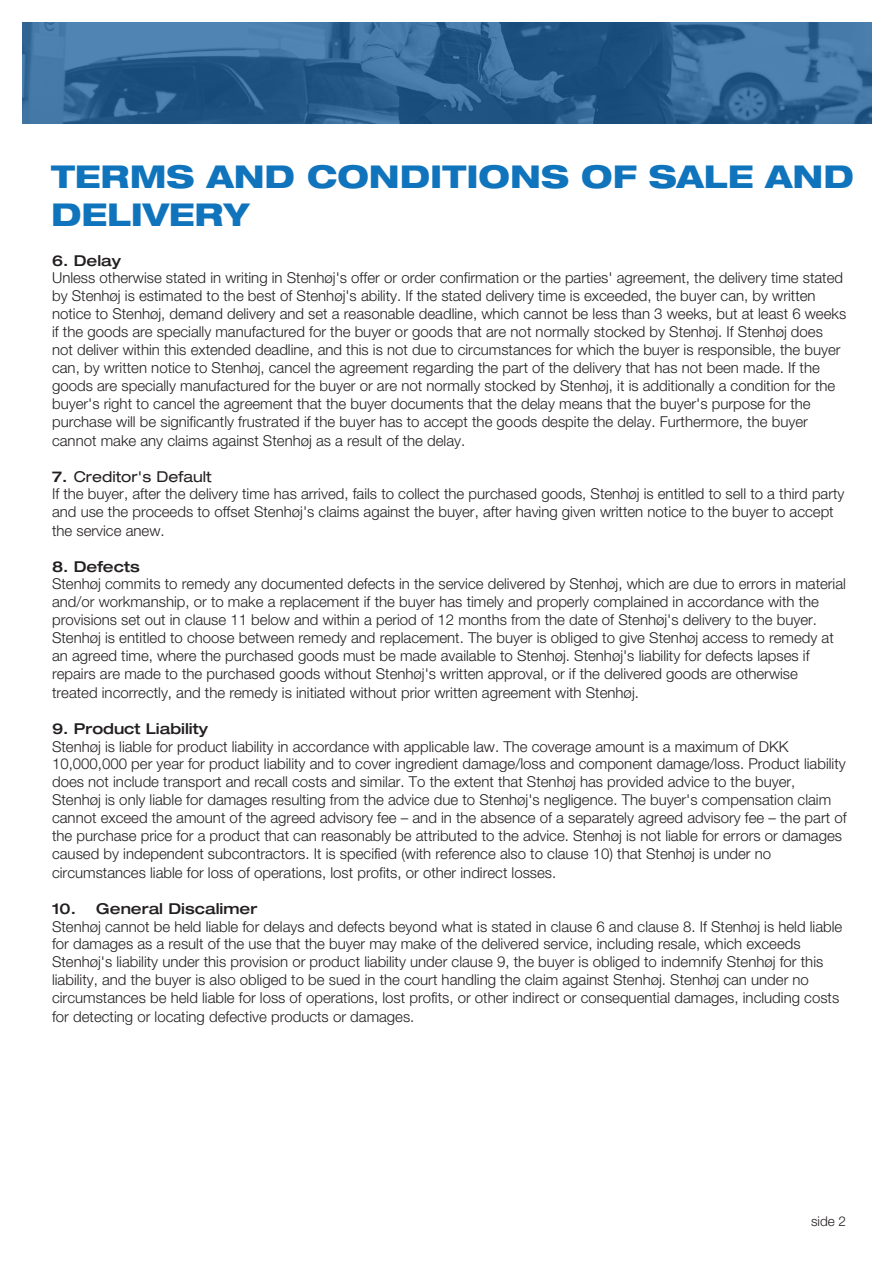
<style>
.page{position:relative;width:893px;height:1263px;background:#fff}
.page>*{position:absolute;margin:0;border:0;box-sizing:border-box;transform-origin:0 0}
.t1{font:800 expanded 31.5px/37.8px "Helvetica Neue LT Std";color:#1074bc}
.t2{font:300 15px/18.1px "Helvetica Neue LT Std";color:#231f20}
.t3{font:500 expanded 15px "Helvetica Neue LT Std";color:#231f20}
.t4{font:300 13.5px "Helvetica Neue LT Std";color:#231f20}
.s1{font-weight:500;font-stretch:expanded}
.s2{font-weight:400;font-stretch:expanded}
</style>
<div class="page">
<img style="left:22px;top:22px;width:850px;height:101px">
<h1 class="t1" style="left:51px;top:157px;width:804px">TERMS AND CONDITIONS OF SALE AND<br>DELIVERY</h1>
<p class="t3" style="left:52px;top:251px;width:70px">6. Delay</p>
<p class="t2" style="left:52px;top:268px;width:796px">Unless otherwise stated in writing in Stenhøj's offer or order confirmation or the parties' agreement, the delivery time stated by Stenhøj is estimated to the best of Stenhøj's ability. If the stated delivery time is exceeded, the buyer can, by written notice to Stenhøj, demand delivery and set a reasonable deadline, which cannot be less than 3 weeks, but at least 6 weeks if the goods are specially manufactured for the buyer or goods that are not normally stocked by Stenhøj. If Stenhøj does not deliver within this extended deadline, and this is not due to circumstances for which the buyer is responsible, the buyer can, by written notice to Stenhøj, cancel the agreement regarding the part of the delivery that has not been made. If the goods are specially manufactured for the buyer or are not normally stocked by Stenhøj, it is additionally a condition for the buyer's right to cancel the agreement that the buyer documents that the delay means that the buyer's purpose for the purchase will be significantly frustrated if the buyer has to accept the goods despite the delay. Furthermore, the buyer cannot make any claims against Stenhøj as a result of the delay.</p>
<p class="t2" style="left:52px;top:467px;width:794px"><span class="s1">7.</span> <span class="s2">Creditor's Default<br></span>If the buyer, after the delivery time has arrived, fails to collect the purchased goods, Stenhøj is entitled to sell to a third party and use the proceeds to offset Stenhøj's claims against the buyer, after having given written notice to the buyer to accept the service anew.</p>
<p class="t3" style="left:52px;top:557px;width:89px">8. Defects</p>
<p class="t2" style="left:52px;top:574px;width:795px">Stenhøj commits to remedy any documented defects in the service delivered by Stenhøj, which are due to errors in material and/or workmanship, or to make a replacement if the buyer has timely and properly complained in accordance with the provisions set out in clause 11 below and within a period of 12 months from the date of Stenhøj's delivery to the buyer.<br>Stenhøj is entitled to choose between remedy and replacement. The buyer is obliged to give Stenhøj access to remedy at an agreed time, where the purchased goods must be made available to Stenhøj. Stenhøj's liability for defects lapses if repairs are made to the purchased goods without Stenhøj's written approval, or if the delivered goods are otherwise treated incorrectly, and the remedy is initiated without prior written agreement with Stenhøj.</p>
<p class="t3" style="left:52px;top:719px;width:158px">9. Product Liability</p>
<p class="t2" style="left:52px;top:737px;width:796px">Stenhøj is liable for product liability in accordance with applicable law. The coverage amount is a maximum of DKK 10,000,000 per year for product liability and to cover ingredient damage/loss and component damage/loss. Product liability does not include transport and recall costs and similar. To the extent that Stenhøj has provided advice to the buyer, Stenhøj is only liable for damages resulting from the advice due to Stenhøj's negligence. The buyer's compensation claim cannot exceed the amount of the agreed advisory fee – and in the absence of a separately agreed advisory fee – the part of the purchase price for a product that can reasonably be attributed to the advice. Stenhøj is not liable for errors or damages caused by independent subcontractors. It is specified (with reference also to clause 10) that Stenhøj is under no circumstances liable for loss of operations, lost profits, or other indirect losses.</p>
<p class="t3" style="left:52px;top:899px;width:207px">10. General Discalimer</p>
<p class="t2" style="left:52px;top:917px;width:792px">Stenhøj cannot be held liable for delays and defects beyond what is stated in clause 6 and clause 8. If Stenhøj is held liable for damages as a result of the use that the buyer may make of the delivered service, including resale, which exceeds Stenhøj's liability under this provision or product liability under clause 9, the buyer is obliged to indemnify Stenhøj for this liability, and the buyer is also obliged to be sued in the court handling the claim against Stenhøj. Stenhøj can under no circumstances be held liable for loss of operations, lost profits, or other indirect or consequential damages, including costs for detecting or locating defective products or damages.</p>
<p class="t4" style="left:811px;top:1213px;width:37px">side 2</p>
</div>
